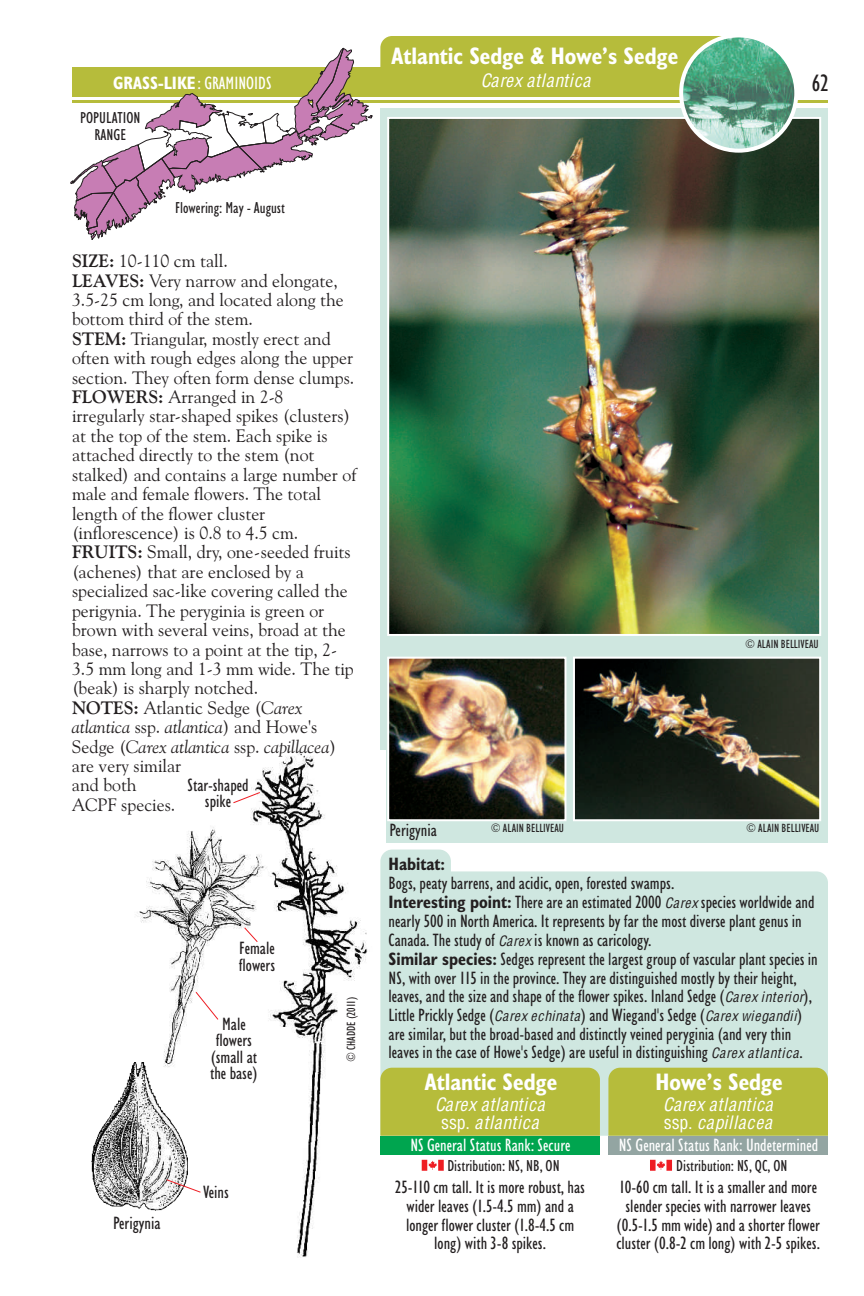
<style>
.page{position:relative;width:864px;height:1296px;background:#fff}
.page>*{position:absolute;margin:0;border:0;box-sizing:border-box;transform-origin:0 0}
.t1{font:700 condensed 24px "Humanist 521 BT";color:#fff}
.t2{font:condensed 24px "Humanist 521 BT";color:#231f20}
.t3{font:condensed 18px/18.8px "Humanist 521 BT";color:#231f20;text-align:center}
.t4{font:18px/19.4px "Goudy Old Style BT";color:#231f20}
.t5{font:condensed 18px "Humanist 521 BT";color:#fff}
.t6{font:italic 18px/18.6px "Switzerland Condensed";letter-spacing:-.015em;color:#fff}
.t7{font:700 condensed 18px "Humanist 521 BT";color:#231f20}
.t8{font:condensed 16px/16.6px "Humanist 521 BT";color:#231f20;text-align:center}
.t9{font:condensed 12px "Humanist 521 BT";color:#231f20}
.s1{font-weight:700}
.s2{font-style:italic}
.s3{font-family:"Switzerland Condensed";font-style:italic;font-stretch:normal;font-size:14px}
.s4{font-style:normal}
</style>
<div class="page">
<div style="left:380px;top:108px;width:448px;height:735px;background:#cfe7e0"></div>
<img style="left:390px;top:120px;width:428px;height:513px">
<img style="left:576px;top:660px;width:242px;height:158px">
<img style="left:136px;top:750px;width:249px;height:508px">
<svg style="left:380px;top:850px;width:448px;height:286px;background:#d3e9e2"></svg>
<img style="left:390px;top:660px;width:173px;height:158px">
<div style="left:387px;top:117px;width:434px;height:519px;border:2px solid #fff"></div>
<div style="left:380px;top:1068px;width:220px;height:68px;background:#b6bc3b"></div>
<div style="left:380px;top:1136px;width:220px;height:19px;background:#00a54f"></div>
<svg style="left:422px;top:1160px;width:22px;height:11px"></svg>
<div style="left:608px;top:1068px;width:220px;height:68px;background:#b6bc3b"></div>
<svg style="left:650px;top:1160px;width:22px;height:11px"></svg>
<div style="left:608px;top:1136px;width:220px;height:19px;background:#93a5a2"></div>
<hr style="left:72px;top:100px;width:756px;height:3px;background:#b6bc3b">
<div style="left:72px;top:67px;width:667px;height:30px;background:#b6bc3b"></div>
<div style="left:380px;top:36px;width:338px;height:49px;background:#b6bc3b"></div>
<img style="left:681px;top:35px;width:115px;height:116px;border-radius:50%">
<div style="left:679px;top:33px;width:119px;height:120px;border:4px solid #fff;border-radius:50%"></div>
<img style="left:92px;top:1062px;width:96px;height:148px">
<svg style="left:195px;top:992px;width:24px;height:28px"></svg>
<svg style="left:244px;top:927px;width:14px;height:15px"></svg>
<svg style="left:233px;top:792px;width:27px;height:11px"></svg>
<svg style="left:166px;top:1179px;width:35px;height:14px"></svg>
<div style="left:387px;top:657px;width:179px;height:164px;border:2px solid #fff"></div>
<div style="left:573px;top:657px;width:248px;height:164px;border:2px solid #fff"></div>
<svg style="left:70px;top:47px;width:303px;height:193px"></svg>
<h1 class="t1" style="left:392px;top:45px;width:288px">Atlantic Sedge &amp; Howe’s Sedge</h1>
<p class="t5" style="left:113px;top:75px;width:160px"><span class="s1">GRASS-LIKE</span> : GRAMINOIDS</p>
<p class="t6" style="left:481px;top:74px;width:112px">Carex atlantica</p>
<p class="t8" style="left:80px;top:111px;width:62px">POPULATION<br>RANGE</p>
<p class="t8" style="left:175px;top:200px;width:111px">Flowering: May - August</p>
<p class="t4" style="left:72px;top:253px;width:286px"><span class="s1">SIZE:</span> 10-110 cm tall.<br><span class="s1">LEAVES:</span> Very narrow and elongate,<br>3.5-25 cm long, and located along the bottom third of the stem.<br><span class="s1">STEM:</span> Triangular, mostly erect and often with rough edges along the upper section. They often form dense clumps.<br><span class="s1">FLOWERS:</span> Arranged in 2-8 irregularly star-shaped spikes (clusters) at the top of the stem. Each spike is attached directly to the stem (not stalked) and contains a large number of male and female flowers. The total length of the flower cluster (inflorescence) is 0.8 to 4.5 cm.<br><span class="s1">FRUITS:</span> Small, dry, one-seeded fruits (achenes) that are enclosed by a specialized sac-like covering called the perigynia. The peryginia is green or brown with several veins, broad at the base, narrows to a point at the tip, 2-<br>3.5 mm long and 1-3 mm wide. The tip (beak) is sharply notched.<br><span class="s1">NOTES:</span> Atlantic Sedge (<span class="s2">Carex atlantica</span> ssp. <span class="s2">atlantica</span>) and Howe's<br>Sedge (<span class="s2">Carex atlantica</span> ssp. <span class="s2">capillacea</span>) are very similar<br>and both<br>ACPF species.</p>
<p class="t3" style="left:187px;top:778px;width:63px;line-height:16.6px">Star-shaped spike</p>
<h1 class="t2" style="left:812px;top:73px;width:18px">62</h1>
<p class="t9" style="left:745px;top:639px;width:75px">© ALAIN BELLIVEAU</p>
<p class="t3" style="left:113px;top:1215px;width:49px">Perigynia</p>
<p class="t3" style="left:239px;top:941px;width:38px;line-height:16.6px;text-align:left">Female flowers</p>
<p class="t3" style="left:210px;top:1017px;width:49px;line-height:16.6px">Male flowers (small at the base)</p>
<p class="t3" style="left:203px;top:1184px;width:27px">Veins</p>
<p class="t9" style="left:346px;top:1062px;width:67px;rotate:-90deg">© CHADDE (2011)</p>
<p class="t3" style="left:390px;top:821px;width:49px">Perigynia</p>
<p class="t9" style="left:491px;top:823px;width:75px">© ALAIN BELLIVEAU</p>
<p class="t9" style="left:746px;top:823px;width:75px">© ALAIN BELLIVEAU</p>
<p class="t7" style="left:389px;top:857px;width:58px">Habitat:</p>
<p class="t3" style="left:389px;top:875px;width:431px;text-align:left">Bogs, peaty barrens, and acidic, open, forested swamps.<br><span class="s1">Interesting point:</span> There are an estimated 2000 <span class="s3">Carex</span> species worldwide and nearly 500 in North America. It represents by far the most diverse plant genus in Canada. The study of <span class="s3">Carex</span> is known as caricology.<br><span class="s1">Similar species:</span> Sedges represent the largest group of vascular plant species in NS, with over 115 in the province. They are distinguished mostly by their height, leaves, and the size and shape of the flower spikes. Inland Sedge (<span class="s3">Carex interior</span>), Little Prickly Sedge (<span class="s3">Carex echinata</span>) and Wiegand's Sedge (<span class="s3">Carex wiegandii</span>) are similar, but the broad-based and distinctly veined peryginia (and very thin leaves in the case of Howe's Sedge) are useful in distinguishing <span class="s3">Carex atlantica</span>.</p>
<h1 class="t1" style="left:425px;top:1072px;width:134px">Atlantic Sedge</h1>
<p class="t6" style="left:435px;top:1097px;width:112px;text-align:center">Carex atlantica <span class="s4">ssp.</span> atlantica</p>
<h1 class="t1" style="left:655px;top:1072px;width:129px">Howe’s Sedge</h1>
<p class="t6" style="left:663px;top:1097px;width:112px">Carex atlantica <span class="s4">ssp.</span> capillacea</p>
<p class="t5" style="left:410px;top:1138px;width:162px">NS General Status Rank: Secure</p>
<p class="t5" style="left:619px;top:1138px;width:201px">NS General Status Rank: Undetermined</p>
<p class="t8" style="left:447px;top:1158px;width:114px">Distribution: NS, NB, ON</p>
<p class="t8" style="left:676px;top:1158px;width:113px">Distribution: NS, QC, ON</p>
<p class="t3" style="left:395px;top:1179px;width:191px">25-110 cm tall. It is more robust, has wider leaves (1.5-4.5 mm) and a longer flower cluster (1.8-4.5 cm long) with 3-8 spikes.</p>
<p class="t3" style="left:616px;top:1179px;width:205px">10-60 cm tall. It is a smaller and more slender species with narrower leaves (0.5-1.5 mm wide) and a shorter flower cluster (0.8-2 cm long) with 2-5 spikes.</p>
</div>
